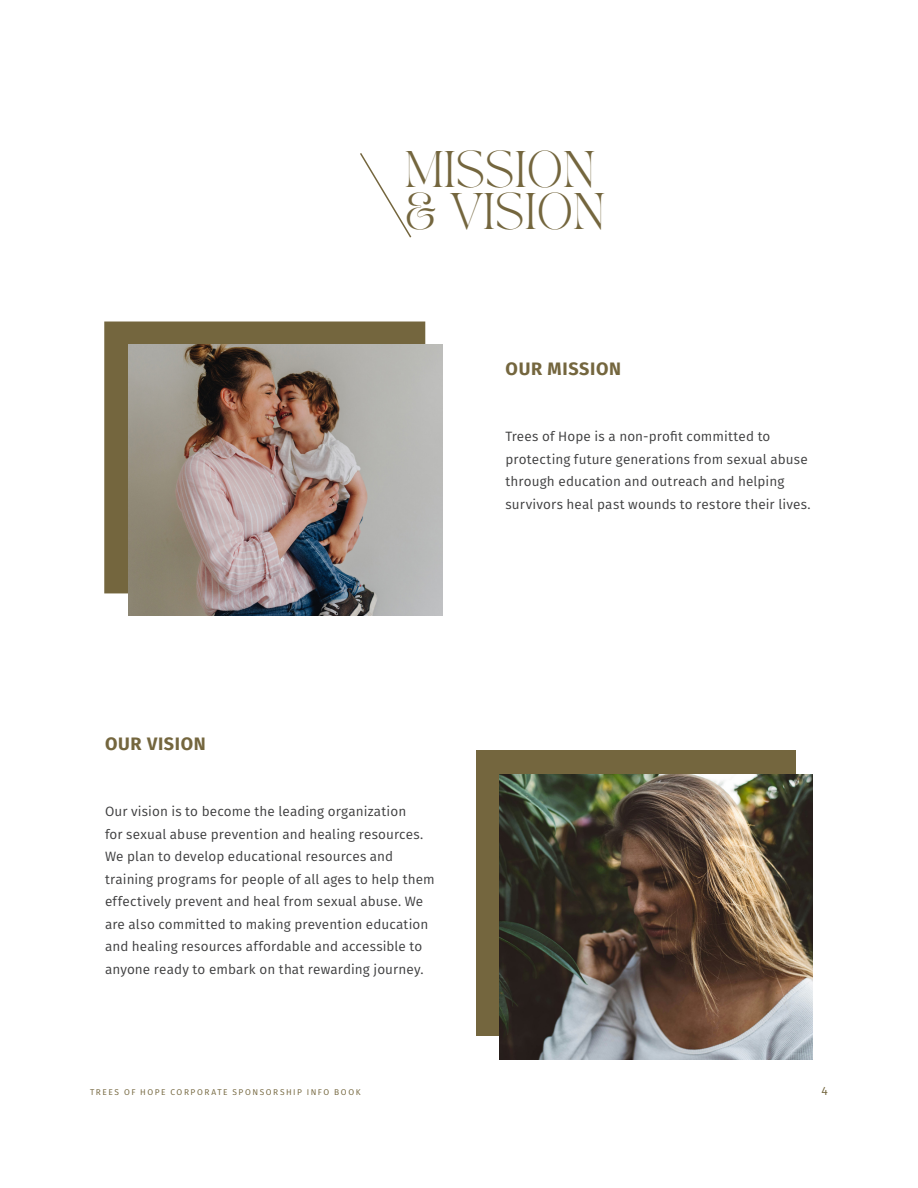
<style>
.page{position:relative;width:918px;height:1188px;background:#fff}
.page>*{position:absolute;margin:0;border:0;box-sizing:border-box;transform-origin:0 0}
.t1{font:36px "TAN PEARL Regular";color:#74663e}
._20_25___Left{font:700 18px "Fira Sans";letter-spacing:.035em;color:#74663e}
._10_15___Left{font:13.5px/22.5px "Fira Sans";letter-spacing:.01em;color:#3e3e3f}
.t2{font:12px "Fira Sans";color:#74663e}
.t3{font:8.4px "Fira Sans";letter-spacing:.18em;color:#74663e}
</style>
<div class="page">
<svg style="left:360px;top:153px;width:52px;height:85px"></svg>
<div style="left:104px;top:322px;width:321px;height:271px;background:#74663e;border:2px solid #74663e"></div>
<img style="left:129px;top:345px;width:313px;height:270px">
<div style="left:476px;top:750px;width:319px;height:285px;background:#74663e"></div>
<img style="left:499px;top:774px;width:314px;height:285px">
<p class="t1" style="left:405px;top:144px;width:192px">MISSION</p>
<p class="t1" style="left:405px;top:186px;width:202px">&amp; VISION</p>
<p class="_20_25___Left" style="left:506px;top:356px;width:117px">OUR MISSION</p>
<p class="_10_15___Left" style="left:505px;top:425px;width:307px">Trees of Hope is a non-profit committed to protecting future generations from sexual abuse through education and outreach and helping survivors heal past wounds to restore their lives.</p>
<p class="_20_25___Left" style="left:105px;top:731px;width:102px">OUR VISION</p>
<p class="_10_15___Left" style="left:105px;top:800px;width:331px">Our vision is to become the leading organization<br>for sexual abuse prevention and healing resources.<br>We plan to develop educational resources and training programs for people of all ages to help them effectively prevent and heal from sexual abuse. We are also committed to making prevention education and healing resources affordable and accessible to anyone ready to embark on that rewarding journey.</p>
<p class="t3" style="left:90px;top:1086px;width:272px">TREES OF HOPE CORPORATE SPONSORSHIP INFO BOOK</p>
<p class="t2" style="left:822px;top:1082px;width:8px">4</p>
</div>
